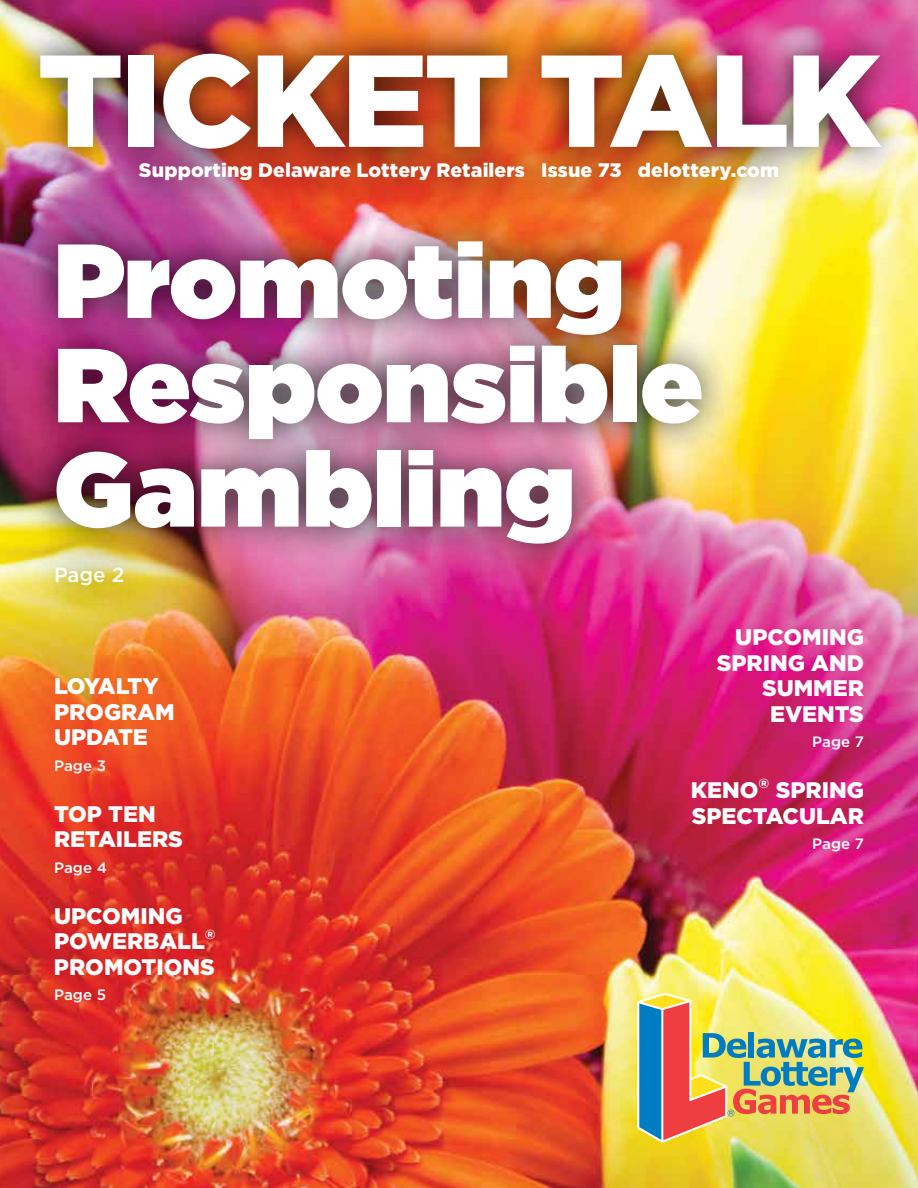
<style>
.page{position:relative;width:918px;height:1188px;background:#fff}
.page>*{position:absolute;margin:0;border:0;box-sizing:border-box;transform-origin:0 0}
.t1{font:900 130.5px "Gotham";letter-spacing:-.03em;color:#fff}
.t2{font:900 104.85px/104.4px "Gotham";color:#fff}
.t3{font:900 22.5px/25.5px "Gotham";color:#fff}
.t4{font:500 20.55px "Gotham";color:#fff}
.t5{font:900 19.5px "Gotham";letter-spacing:.005em;color:#fff}
.t6{font:500 15px "Gotham";letter-spacing:.01em;color:#fff}
.t7{font:900 13.05px "Gotham";color:#fff}
</style>
<div class="page">
<img style="left:0;top:0;width:918px;height:1188px">
<div style="left:23px;top:208px;width:711px;height:409px;background:#000;opacity:.75"></div>
<svg style="left:637px;top:993px;width:227px;height:150px;background:#c5b671"></svg>
<div style="left:10px;top:24px;width:897px;height:184px;background:#000;opacity:.75"></div>
<h1 class="t1" style="left:37px;top:25px;width:845px">TICKET TALK</h1>
<p class="t5" style="left:139px;top:159px;width:642px">Supporting Delaware Lottery Retailers Issue 73 delottery.com</p>
<h2 class="t2" style="left:54px;top:226px;width:651px">Promoting<br>Responsible<br>Gambling</h2>
<p class="t4" style="left:54px;top:563px;width:72px">Page 2</p>
<p class="t3" style="left:54px;top:673px;width:122px">LOYALTY<br>PROGRAM<br>UPDATE</p>
<p class="t6" style="left:54px;top:757px;width:54px">Page 3</p>
<p class="t3" style="left:54px;top:800px;width:130px">TOP TEN<br>RETAILERS</p>
<p class="t6" style="left:54px;top:859px;width:54px">Page 4</p>
<p class="t3" style="left:54px;top:902px;width:152px">UPCOMING<br>POWERBALL</p>
<p class="t7" style="left:205px;top:926px;width:12px">®</p>
<p class="t3" style="left:54px;top:953px;width:162px">PROMOTIONS</p>
<p class="t6" style="left:54px;top:986px;width:54px">Page 5</p>
<p class="t3" style="left:717px;top:624px;width:149px;text-align:right">UPCOMING<br>SPRING AND<br>SUMMER<br>EVENTS</p>
<p class="t6" style="left:812px;top:734px;width:53px">Page 7</p>
<p class="t3" style="left:691px;top:777px;width:69px">KENO</p>
<p class="t7" style="left:759px;top:776px;width:12px">®</p>
<p class="t3" style="left:692px;top:777px;width:174px;text-align:right">SPRING<br>SPECTACULAR</p>
<p class="t6" style="left:812px;top:836px;width:53px">Page 7</p>
</div>
